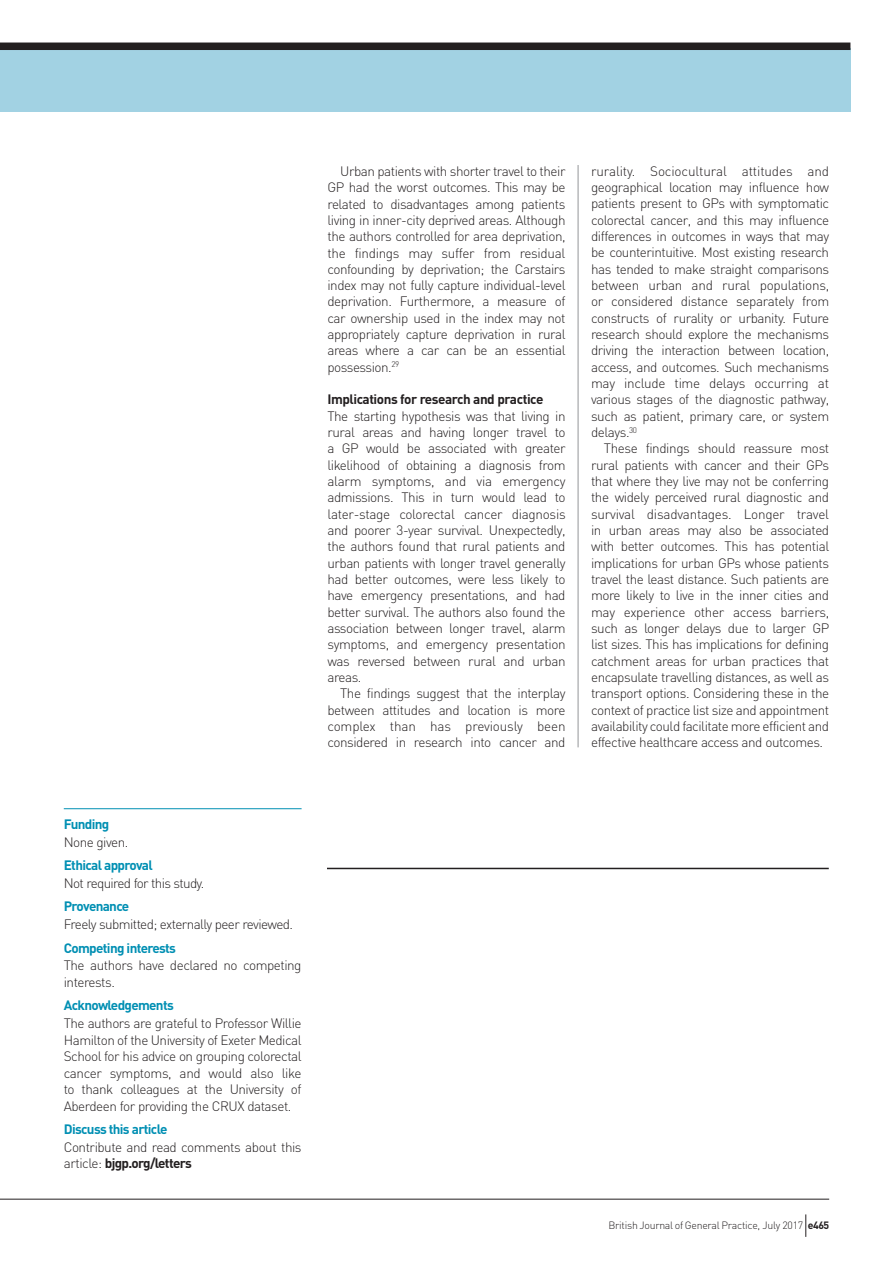
<style>
.page{position:relative;width:893px;height:1263px;background:#fff}
.page>*{position:absolute;margin:0;border:0;box-sizing:border-box;transform-origin:0 0}
.t1{font:300 13.5px/16.4px "DIN";letter-spacing:-.035em;color:#231f20;text-align:justify}
.t2{font:700 13.5px "DIN";letter-spacing:-.05em;color:#008fb3}
.t3{font:700 13.5px "DIN";letter-spacing:-.035em;color:#231f20}
.t4{font:300 10.5px "DIN";letter-spacing:-.025em;color:#231f20}
.s1{font-weight:700}
</style>
<div class="page">
<div style="left:0;top:48px;width:850px;height:64px;background:#a2d2e3"></div>
<div style="left:0;top:43px;width:850px;height:7px;background:#231f20"></div>
<hr style="left:578px;top:165px;width:1px;height:582px;background:#939598">
<hr style="left:64px;top:808px;width:238px;height:1px;background:#008fb3">
<hr style="left:327px;top:868px;width:502px;height:1px;background:#231f20">
<hr style="left:0;top:1199px;width:829px;height:1px;background:#231f20">
<svg style="left:805px;top:1214px;width:1px;height:23px"></svg>
<p class="t1" style="left:327px;top:163px;width:240px;text-indent:13px">Urban patients with shorter travel to their GP had the worst outcomes. This may be related to disadvantages among patients living in inner-city deprived areas. Although the authors controlled for area deprivation, the findings may suffer from residual confounding by deprivation; the Carstairs index may not fully capture individual-level deprivation. Furthermore, a measure of car ownership used in the index may not appropriately capture deprivation in rural areas where a car can be an essential possession.<sup>29</sup></p>
<p class="t3" style="left:327px;top:391px;width:217px">Implications for research and practice</p>
<p class="t1" style="left:327px;top:408px;width:240px">The starting hypothesis was that living in rural areas and having longer travel to a GP would be associated with greater likelihood of obtaining a diagnosis from alarm symptoms, and via emergency admissions. This in turn would lead to later-stage colorectal cancer diagnosis and poorer 3-year survival. Unexpectedly, the authors found that rural patients and urban patients with longer travel generally had better outcomes, were less likely to have emergency presentations, and had better survival. The authors also found the association between longer travel, alarm symptoms, and emergency presentation was reversed between rural and urban areas.</p>
<p class="t1" style="left:327px;top:685px;width:240px;text-indent:13px">The findings suggest that the interplay between attitudes and location is more complex than has previously been considered in research into cancer and</p>
<p class="t1" style="left:591px;top:163px;width:240px">rurality. Sociocultural attitudes and geographical location may influence how patients present to GPs with symptomatic colorectal cancer, and this may influence differences in outcomes in ways that may be counterintuitive. Most existing research has tended to make straight comparisons between urban and rural populations, or considered distance separately from constructs of rurality or urbanity. Future research should explore the mechanisms driving the interaction between location, access, and outcomes. Such mechanisms may include time delays occurring at various stages of the diagnostic pathway, such as patient, primary care, or system delays.<sup>30</sup></p>
<p class="t1" style="left:591px;top:440px;width:240px;text-indent:13px">These findings should reassure most rural patients with cancer and their GPs that where they live may not be conferring the widely perceived rural diagnostic and survival disadvantages. Longer travel in urban areas may also be associated with better outcomes. This has potential implications for urban GPs whose patients travel the least distance. Such patients are more likely to live in the inner cities and may experience other access barriers, such as longer delays due to larger GP list sizes. This has implications for defining catchment areas for urban practices that encapsulate travelling distances, as well as transport options. Considering these in the context of practice list size and appointment availability could facilitate more efficient and effective healthcare access and outcomes.</p>
<p class="t2" style="left:64px;top:815px;width:47px">Funding</p>
<p class="t1" style="left:64px;top:834px;width:66px">None given.</p>
<p class="t2" style="left:64px;top:856px;width:91px">Ethical approval</p>
<p class="t1" style="left:64px;top:875px;width:142px">Not required for this study.</p>
<p class="t2" style="left:64px;top:898px;width:67px">Provenance</p>
<p class="t1" style="left:64px;top:916px;width:231px">Freely submitted; externally peer reviewed.</p>
<p class="t2" style="left:64px;top:939px;width:114px">Competing interests</p>
<p class="t1" style="left:64px;top:957px;width:239px">The authors have declared no competing interests.</p>
<p class="t2" style="left:64px;top:997px;width:112px">Acknowledgements</p>
<p class="t1" style="left:64px;top:1015px;width:239px">The authors are grateful to Professor Willie Hamilton of the University of Exeter Medical School for his advice on grouping colorectal cancer symptoms, and would also like to thank colleagues at the University of Aberdeen for providing the CRUX dataset.</p>
<p class="t2" style="left:64px;top:1120px;width:105px">Discuss this article</p>
<p class="t1" style="left:64px;top:1139px;width:239px">Contribute and read comments about this article: <span class="s1">bjgp.org/letters</span></p>
<p class="t4" style="left:608px;top:1219px;width:222px">British Journal of General Practice, July 2017 <span class="s1">e465</span></p>
</div>
